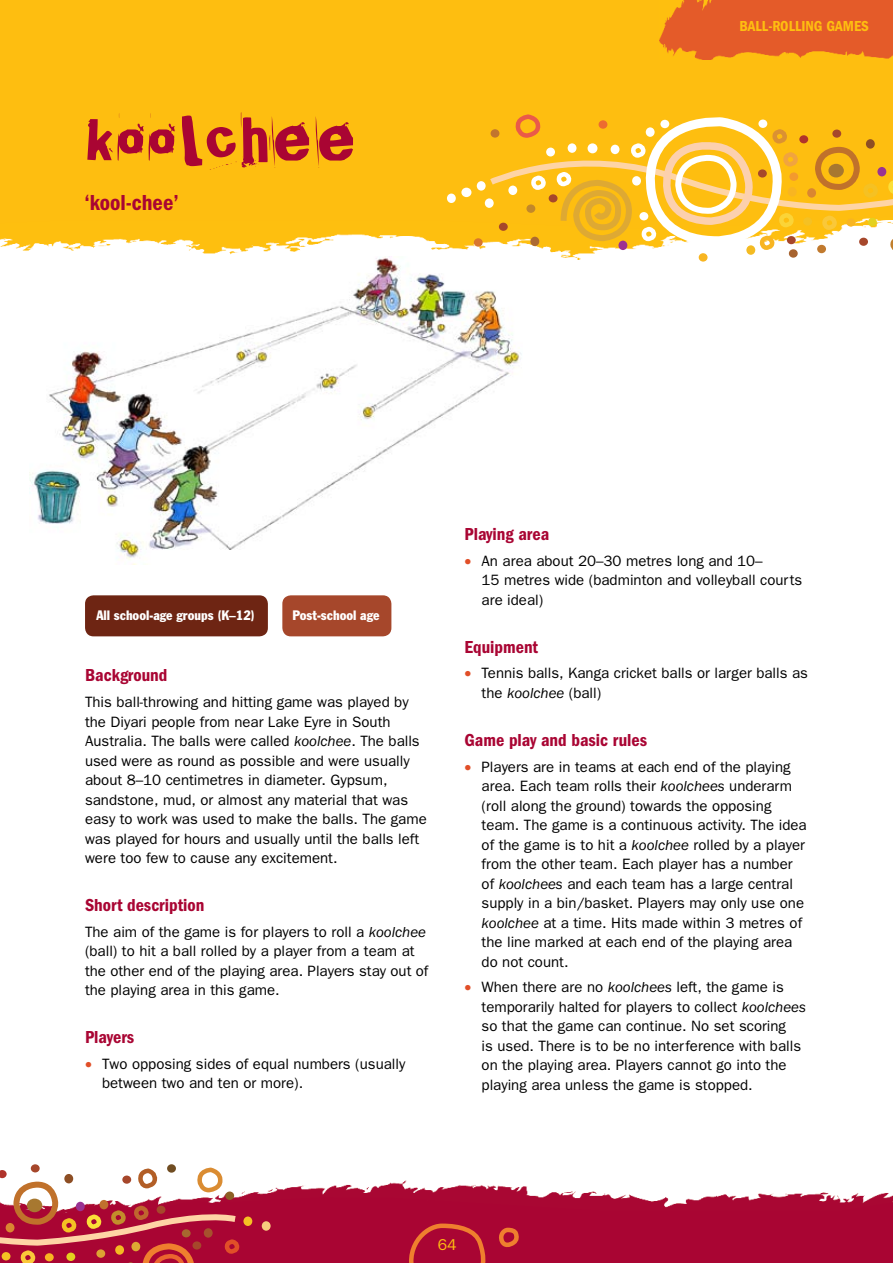
<style>
.page{position:relative;width:893px;height:1263px;background:#fff}
.page>*{position:absolute;margin:0;border:0;box-sizing:border-box;transform-origin:0 0}
.t1{font:94.5px "Broken 15";color:#a90533}
.t2{font:600 condensed 22.5px "Franklin Gothic";color:#a90533}
.t3{font:600 condensed 18px "Franklin Gothic";color:#a90533}
.t4{font:15.75px "Franklin Gothic";color:#febe10}
.t5{font:15px/19.5px "Franklin Gothic";color:#000}
.t6{font:600 condensed 15px "Franklin Gothic";color:#febe10}
.t7{font:condensed 13.5px "Franklin Gothic BT";color:#fff}
.s1{font-style:italic}
.s2{color:#e14f28}
</style>
<div class="page">
<img style="left:0;top:230px;width:485px;height:25px">
<img style="left:242px;top:1180px;width:651px;height:17px">
<div style="left:0;top:0;width:893px;height:230px;background:#febe10"></div>
<div style="left:242px;top:1197px;width:651px;height:66px;background:#a90533"></div>
<div style="left:447px;top:194px;width:9px;height:9px;background:#fff;border-radius:50%"></div>
<div style="left:461px;top:188px;width:10px;height:9px;background:#fff;border-radius:50%"></div>
<div style="left:477px;top:181px;width:9px;height:10px;background:#fff;border-radius:50%"></div>
<svg style="left:485px;top:106px;width:408px;height:155px"></svg>
<div style="left:758px;top:120px;width:9px;height:8px;background:#fff;border-radius:50%"></div>
<div style="left:699px;top:253px;width:8px;height:9px;background:#f8b521;border-radius:50%"></div>
<div style="left:474px;top:238px;width:9px;height:9px;background:#d9762d;border-radius:50%"></div>
<div style="left:599px;top:120px;width:8px;height:9px;background:#ed6c30;border-radius:50%"></div>
<div style="left:789px;top:172px;width:9px;height:9px;background:#f39a2e;border-radius:50%"></div>
<div style="left:639px;top:212px;width:9px;height:8px;background:#fff;border-radius:50%"></div>
<div style="left:817px;top:245px;width:9px;height:8px;background:#c17a2e;border-radius:50%"></div>
<div style="left:803px;top:217px;width:9px;height:9px;background:#f5c123;border-radius:50%"></div>
<div style="left:868px;top:218px;width:9px;height:8px;background:#e3d11f;border-radius:50%"></div>
<div style="left:526px;top:204px;width:9px;height:9px;background:#c2882a;border-radius:50%"></div>
<div style="left:832px;top:130px;width:9px;height:8px;background:#a6472b;border-radius:50%"></div>
<div style="left:549px;top:194px;width:8px;height:8px;background:#a6472b;border-radius:50%"></div>
<div style="left:787px;top:236px;width:9px;height:8px;background:#a6472b;border-radius:50%"></div>
<div style="left:859px;top:238px;width:9px;height:8px;background:#a6472b;border-radius:50%"></div>
<div style="left:758px;top:169px;width:9px;height:9px;background:#a6472b;border-radius:50%"></div>
<div style="left:499px;top:223px;width:9px;height:8px;background:#a6472b;border-radius:50%"></div>
<div style="left:262px;top:1221px;width:9px;height:10px;background:#f8cd7d;border-radius:50%"></div>
<div style="left:243px;top:1216px;width:9px;height:10px;background:#f5c123;border-radius:50%"></div>
<svg style="left:0;top:1165px;width:242px;height:98px"></svg>
<div style="left:167px;top:1164px;width:9px;height:9px;background:#704d22;border-radius:50%"></div>
<div style="left:225px;top:1191px;width:9px;height:9px;background:#8d6025;border-radius:50%"></div>
<div style="left:96px;top:1249px;width:9px;height:9px;background:#dda333;border-radius:50%"></div>
<div style="left:2px;top:1252px;width:9px;height:8px;background:#f5c123;border-radius:50%"></div>
<div style="left:66px;top:1252px;width:9px;height:9px;background:#e3d11f;border-radius:50%"></div>
<div style="left:31px;top:1164px;width:9px;height:8px;background:#a6472b;border-radius:50%"></div>
<div style="left:192px;top:1241px;width:9px;height:8px;background:#a6472b;border-radius:50%"></div>
<div style="left:122px;top:1175px;width:9px;height:9px;background:#a6472b;border-radius:50%"></div>
<img style="left:659px;top:0;width:234px;height:60px">
<svg style="left:403px;top:1221px;width:87px;height:42px"></svg>
<svg style="left:496px;top:1225px;width:26px;height:26px"></svg>
<img style="left:30px;top:256px;width:493px;height:308px">
<div style="left:282px;top:595px;width:109px;height:41px;background:#a6472b;border-radius:9px"></div>
<div style="left:85px;top:595px;width:183px;height:41px;background:#6e2513;border-radius:9px"></div>
<h1 class="t1" style="left:84px;top:99px;width:276px">koolchee</h1>
<h2 class="t2" style="left:84px;top:189px;width:96px">‘kool-chee’</h2>
<p class="t6" style="left:739px;top:18px;width:131px">ball-rolling games</p>
<p class="t7" style="left:96px;top:606px;width:160px">All school-age groups (K–12)</p>
<p class="t7" style="left:293px;top:606px;width:89px">Post-school age</p>
<p class="t3" style="left:85px;top:665px;width:84px">Background</p>
<p class="t5" style="left:85px;top:692px;width:343px">This ball-throwing and hitting game was played by the Diyari people from near Lake Eyre in South Australia. The balls were called <span class="s1">koolchee</span>. The balls used were as round as possible and were usually about 8–10 centimetres in diameter. Gypsum, sandstone, mud, or almost any material that was easy to work was used to make the balls. The game was played for hours and usually until the balls left were too few to cause any excitement.</p>
<p class="t3" style="left:85px;top:894px;width:121px">Short description</p>
<p class="t5" style="left:85px;top:921px;width:345px">The aim of the game is for players to roll a <span class="s1">koolchee </span>(ball) to hit a ball rolled by a player from a team at the other end of the playing area. Players stay out of the playing area in this game.</p>
<p class="t3" style="left:85px;top:1026px;width:51px">Players</p>
<p class="t5" style="left:102px;top:1053px;width:305px;text-indent:-17px"><span class="s2">•</span> Two opposing sides of equal numbers (usually between two and ten or more).</p>
<p class="t3" style="left:465px;top:524px;width:86px">Playing area</p>
<p class="t5" style="left:482px;top:551px;width:322px;text-indent:-17px"><span class="s2">•</span> An area about 20–30 metres long and 10–<br>15 metres wide (badminton and volleyball courts are ideal)</p>
<p class="t3" style="left:465px;top:636px;width:75px">Equipment</p>
<p class="t5" style="left:482px;top:663px;width:328px;text-indent:-17px"><span class="s2">•</span> Tennis balls, Kanga cricket balls or larger balls as the <span class="s1">koolchee</span> (ball)</p>
<p class="t3" style="left:465px;top:729px;width:184px">Game play and basic rules</p>
<p class="t5" style="left:482px;top:756px;width:327px;text-indent:-17px"><span class="s2">•</span> Players are in teams at each end of the playing area. Each team rolls their <span class="s1">koolchees</span> underarm (roll along the ground) towards the opposing team. The game is a continuous activity. The idea of the game is to hit a <span class="s1">koolchee</span> rolled by a player from the other team. Each player has a number of <span class="s1">koolchees</span> and each team has a large central supply in a bin/basket. Players may only use one <span class="s1">koolchee</span> at a time. Hits made within 3 metres of the line marked at each end of the playing area do not count.</p>
<p class="t5" style="left:482px;top:977px;width:326px;text-indent:-17px"><span class="s2">•</span> When there are no <span class="s1">koolchees</span> left, the game is temporarily halted for players to collect <span class="s1">koolchees </span>so that the game can continue. No set scoring<br>is used. There is to be no interference with balls on the playing area. Players cannot go into the playing area unless the game is stopped.</p>
<p class="t4" style="left:438px;top:1236px;width:20px">64</p>
</div>
